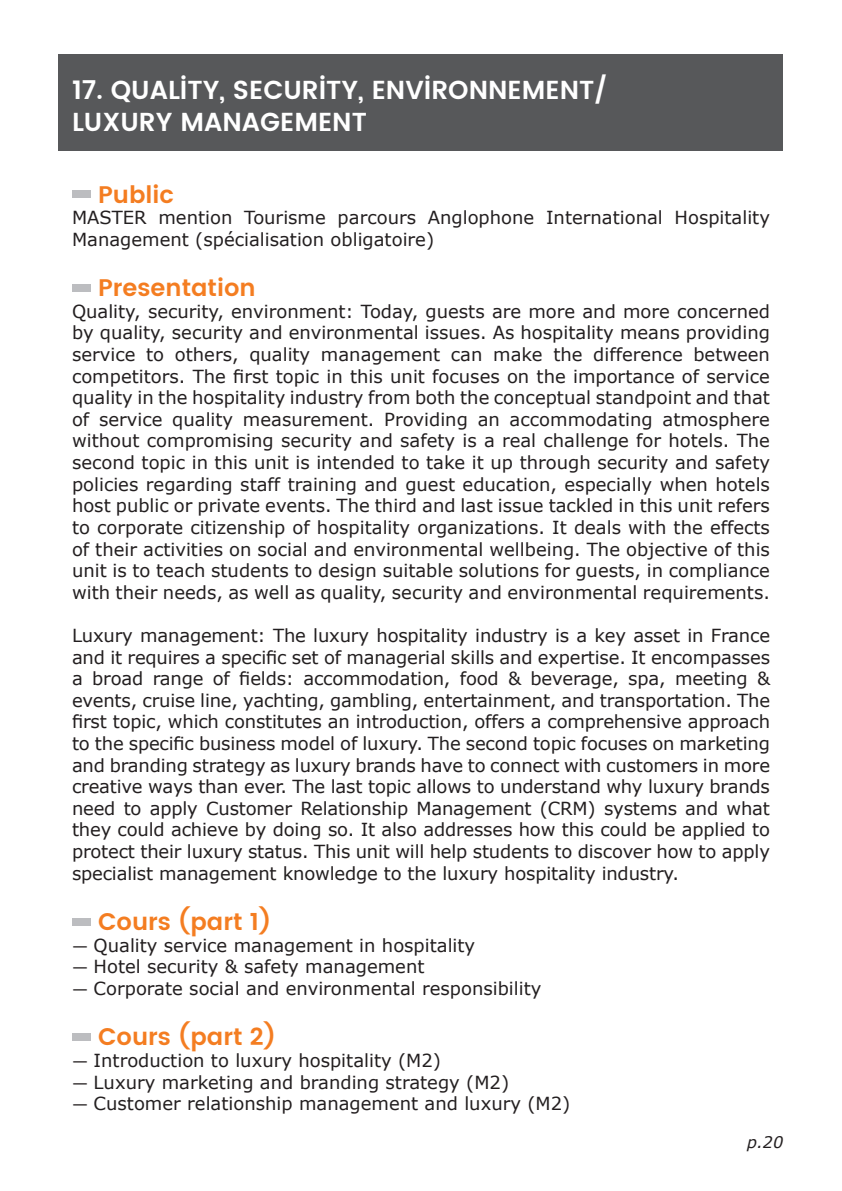
<style>
.page{position:relative;width:842px;height:1191px;background:#fff}
.page>*{position:absolute;margin:0;border:0;box-sizing:border-box;transform-origin:0 0}
.t1{font:700 26px "UA Poppins Titre";color:#fff}
.t2{font:700 24px "UA Poppins Texte";color:#f47d21}
.t3{font:18px/21.6px "Verdana";color:#231f20;text-align:justify}
.t4{font:italic 16px "Verdana";color:#231f20}
.s1{font-size:16px}
</style>
<div class="page">
<div style="left:59px;top:54px;width:724px;height:96px;background:#57585a"></div>
<div style="left:72px;top:190px;width:19px;height:8px;background:#bcbdc0"></div>
<div style="left:72px;top:284px;width:19px;height:8px;background:#bcbdc0"></div>
<div style="left:72px;top:918px;width:19px;height:7px;background:#bcbdc0"></div>
<div style="left:72px;top:1033px;width:19px;height:7px;background:#bcbdc0"></div>
<p class="t1" style="left:72px;top:74px;width:536px">17. QUALITY, SECURITY, ENVIRONNEMENT/</p>
<p class="t1" style="left:72px;top:105px;width:296px">LUXURY MANAGEMENT</p>
<p class="t2" style="left:98px;top:176px;width:77px">Public</p>
<p class="t3" style="left:72px;top:207px;width:699px">MASTER mention Tourisme parcours Anglophone International Hospitality<br>Management (spécialisation obligatoire)</p>
<p class="t2" style="left:98px;top:270px;width:159px">Presentation</p>
<p class="t3" style="left:72px;top:301px;width:699px">Quality, security, environment: Today, guests are more and more concerned by quality, security and environmental issues. As hospitality means providing service to others, quality management can make the difference between competitors. The first topic in this unit focuses on the importance of service quality in the hospitality industry from both the conceptual standpoint and that of service quality measurement. Providing an accommodating atmosphere without compromising security and safety is a real challenge for hotels. The second topic in this unit is intended to take it up through security and safety policies regarding staff training and guest education, especially when hotels host public or private events. The third and last issue tackled in this unit refers to corporate citizenship of hospitality organizations. It deals with the effects of their activities on social and environmental wellbeing. The objective of this unit is to teach students to design suitable solutions for guests, in compliance with their needs, as well as quality, security and environmental requirements.</p>
<p class="t3" style="left:72px;top:625px;width:700px">Luxury management: The luxury hospitality industry is a key asset in France and it requires a specific set of managerial skills and expertise. It encompasses a broad range of fields: accommodation, food &amp; beverage, spa, meeting &amp; events, cruise line, yachting, gambling, entertainment, and transportation. The first topic, which constitutes an introduction, offers a comprehensive approach to the specific business model of luxury. The second topic focuses on marketing and branding strategy as luxury brands have to connect with customers in more creative ways than ever. The last topic allows to understand why luxury brands need to apply Customer Relationship Management (CRM) systems and what they could achieve by doing so. It also addresses how this could be applied to protect their luxury status. This unit will help students to discover how to apply specialist management knowledge to the luxury hospitality industry.</p>
<p class="t2" style="left:98px;top:903px;width:175px">Cours (part 1)</p>
<p class="t3" style="left:72px;top:934px;width:405px"><span class="s1">—</span> Quality service management in hospitality</p>
<p class="t3" style="left:72px;top:956px;width:354px"><span class="s1">—</span> Hotel security &amp; safety management</p>
<p class="t3" style="left:72px;top:977px;width:471px"><span class="s1">—</span> Corporate social and environmental responsibility</p>
<p class="t2" style="left:98px;top:1019px;width:179px">Cours (part 2)</p>
<p class="t3" style="left:72px;top:1049px;width:370px"><span class="s1">—</span> Introduction to luxury hospitality (M2)</p>
<p class="t3" style="left:72px;top:1071px;width:439px"><span class="s1">—</span> Luxury marketing and branding strategy (M2)</p>
<p class="t3" style="left:72px;top:1093px;width:500px"><span class="s1">—</span> Customer relationship management and luxury (M2)</p>
<p class="t4" style="left:747px;top:1132px;width:38px">p.20</p>
</div>
